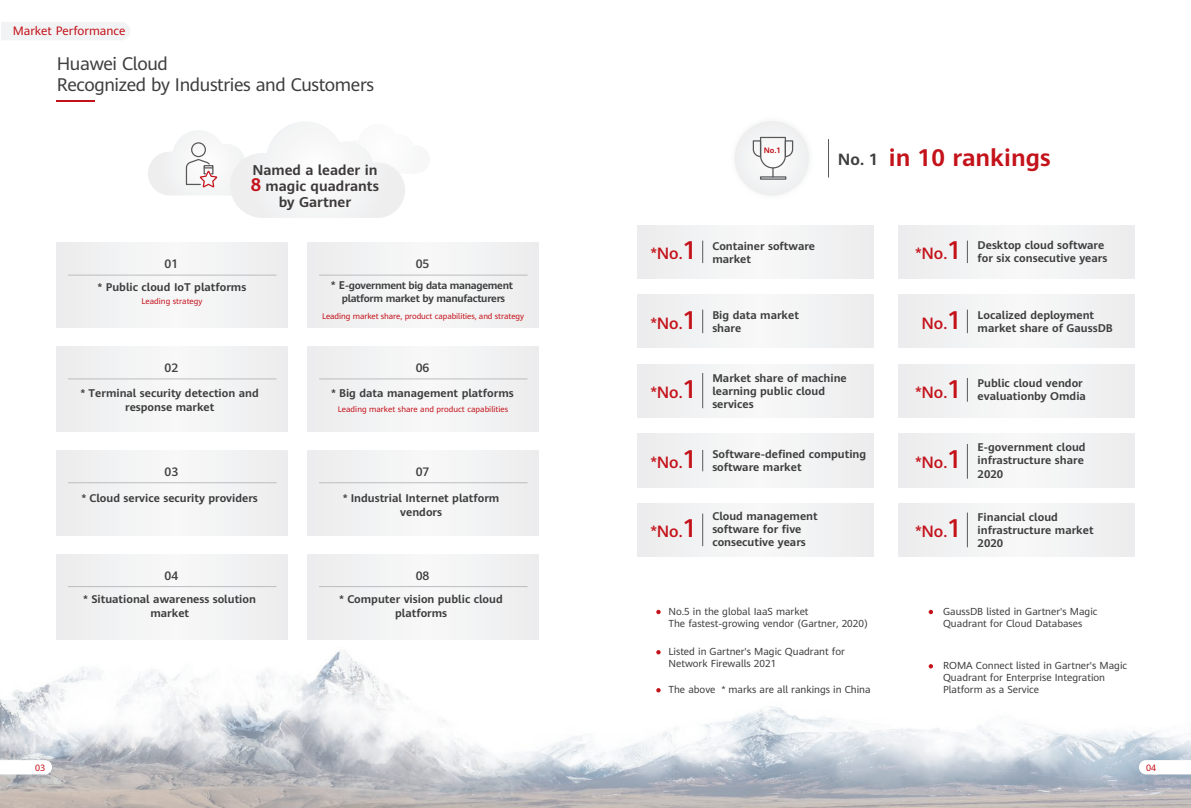
<style>
.page{position:relative;width:1191px;height:808px;background:#fff}
.page>*{position:absolute;margin:0;border:0;box-sizing:border-box;transform-origin:0 0}
.t1{font:700 23.6px "Huawei Sans";color:#c4121a}
.t2{font:18px/20.1px "Huawei Sans";letter-spacing:-.02em;color:#3e3e3f}
.t3{font:500 16.1px "Huawei Sans";color:#c4121a}
.t4{font:700 16px "Huawei Sans";color:#3e3e3f}
.t5{font:700 14px/16px "Huawei Sans";color:#3d3a3a;text-align:center}
.t6{font:12px "Huawei Sans";color:#c4121a}
.t7{font:500 12px "Huawei Sans";color:#3e3e3f}
.t8{font:700 11px/13px "Huawei Sans";color:#3e3e3f}
.t9{font:700 10.2px/12.9px "Huawei Sans";letter-spacing:-.03em;color:#3e3e3f;text-align:center}
.t10{font:10px/12px "Huawei Sans";color:#3e3e3f}
.t11{font:9px "Huawei Sans";color:#c4121a}
.t12{font:8px "Huawei Sans";color:#c4121a}
.t13{font:700 7.7px "Huawei Sans";color:#c4121a}
.s1{font-size:18px;color:#c4121a}
.s2{font-size:11px}
.s3{font-size:25px}
</style>
<div class="page">
<img style="left:0;top:495px;width:1191px;height:313px">
<div style="left:899px;top:434px;width:235px;height:53px;background:#f2f3f4"></div>
<div style="left:899px;top:364px;width:235px;height:53px;background:#f2f3f4"></div>
<div style="left:899px;top:295px;width:235px;height:53px;background:#f1f2f3"></div>
<img style="left:748px;top:121px;width:61px;height:75px">
<div style="left:734px;top:121px;width:75px;height:74px;background:#f0f1f2;border-radius:37px"></div>
<hr style="left:57px;top:100px;width:38px;height:1px;background:#c4121a">
<hr style="left:828px;top:139px;width:1px;height:38px;background:#57585a">
<svg style="left:1138px;top:760px;width:53px;height:14px"></svg>
<svg style="left:0;top:760px;width:52px;height:14px"></svg>
<svg style="left:752px;top:136px;width:42px;height:41px"></svg>
<div style="left:760px;top:176px;width:26px;height:4px;border:1px solid #57585a"></div>
<svg style="left:656px;top:610px;width:4px;height:4px"></svg>
<svg style="left:928px;top:610px;width:5px;height:4px"></svg>
<svg style="left:656px;top:650px;width:4px;height:4px"></svg>
<svg style="left:928px;top:664px;width:5px;height:4px"></svg>
<div style="left:1px;top:22px;width:129px;height:18px;background:#f2f3f4"></div>
<div style="left:638px;top:225px;width:235px;height:53px;background:#f1f2f3"></div>
<div style="left:638px;top:295px;width:235px;height:53px;background:#f2f3f4"></div>
<div style="left:638px;top:364px;width:235px;height:53px;background:#f2f3f4"></div>
<div style="left:638px;top:434px;width:235px;height:53px;background:#f1f2f3"></div>
<div style="left:638px;top:503px;width:235px;height:53px;background:#f2f3f4"></div>
<svg style="left:702px;top:241px;width:1px;height:22px"></svg>
<svg style="left:702px;top:310px;width:1px;height:23px"></svg>
<hr style="left:702px;top:373px;width:1px;height:35px;background:#57585a">
<svg style="left:702px;top:450px;width:1px;height:21px"></svg>
<hr style="left:702px;top:514px;width:1px;height:32px;background:#57585a">
<div style="left:899px;top:225px;width:235px;height:53px;background:#f2f3f4"></div>
<div style="left:899px;top:503px;width:235px;height:53px;background:#f2f3f4"></div>
<svg style="left:967px;top:241px;width:1px;height:22px"></svg>
<svg style="left:967px;top:310px;width:1px;height:23px"></svg>
<svg style="left:967px;top:378px;width:1px;height:24px"></svg>
<svg style="left:148px;top:122px;width:257px;height:96px"></svg>
<div style="left:57px;top:243px;width:231px;height:85px;background:#f1f2f3"></div>
<div style="left:308px;top:243px;width:231px;height:85px;background:#f1f2f3"></div>
<div style="left:57px;top:347px;width:231px;height:85px;background:#f1f2f3"></div>
<div style="left:308px;top:347px;width:231px;height:85px;background:#f1f2f3"></div>
<div style="left:57px;top:451px;width:231px;height:84px;background:#f1f2f3"></div>
<div style="left:308px;top:451px;width:231px;height:84px;background:#f1f2f3"></div>
<div style="left:57px;top:554px;width:231px;height:85px;background:#f1f2f3"></div>
<div style="left:308px;top:554px;width:231px;height:85px;background:#f1f2f3"></div>
<hr style="left:68px;top:275px;width:208px;height:1px;background:#bcbdc0">
<hr style="left:319px;top:275px;width:208px;height:1px;background:#bcbdc0">
<hr style="left:68px;top:379px;width:208px;height:1px;background:#bcbdc0">
<hr style="left:319px;top:379px;width:208px;height:1px;background:#bcbdc0">
<hr style="left:68px;top:483px;width:208px;height:1px;background:#bcbdc0">
<hr style="left:319px;top:483px;width:208px;height:1px;background:#bcbdc0">
<hr style="left:68px;top:586px;width:208px;height:1px;background:#bcbdc0">
<hr style="left:319px;top:586px;width:208px;height:1px;background:#bcbdc0">
<hr style="left:967px;top:513px;width:1px;height:34px;background:#57585a">
<hr style="left:967px;top:444px;width:1px;height:35px;background:#57585a">
<svg style="left:656px;top:688px;width:4px;height:4px"></svg>
<p class="t6" style="left:13px;top:23px;width:114px">Market Performance</p>
<h2 class="t2" style="left:57px;top:53px;width:319px">Huawei Cloud<br>Recognized by Industries and Customers</h2>
<p class="t5" style="left:251px;top:161px;width:130px">Named a leader in<br><span class="s1">8</span> magic quadrants by Gartner</p>
<p class="t7" style="left:165px;top:256px;width:15px">01</p>
<p class="t8" style="left:98px;top:280px;width:150px">* Public cloud IoT platforms</p>
<p class="t12" style="left:141px;top:296px;width:62px">Leading strategy</p>
<p class="t7" style="left:165px;top:360px;width:15px">02</p>
<p class="t7" style="left:416px;top:256px;width:15px">05</p>
<p class="t9" style="left:331px;top:279px;width:183px"><span class="s2">* E</span>-government big data management platform market by manufacturers</p>
<p class="t12" style="left:322px;top:311px;width:203px">Leading market share, product capabilities, and strategy</p>
<p class="t7" style="left:416px;top:360px;width:15px">06</p>
<p class="t8" style="left:81px;top:386px;width:179px;line-height:14px;text-align:center">* Terminal security detection and response market</p>
<p class="t8" style="left:331px;top:386px;width:184px">* Big data management platforms</p>
<p class="t12" style="left:338px;top:404px;width:172px">Leading market share and product capabilities</p>
<p class="t7" style="left:165px;top:463px;width:15px">03</p>
<p class="t7" style="left:416px;top:463px;width:15px">07</p>
<p class="t8" style="left:82px;top:491px;width:178px">* Cloud service security providers</p>
<p class="t8" style="left:343px;top:490px;width:158px;line-height:14px;text-align:center">* Industrial Internet platform vendors</p>
<p class="t7" style="left:165px;top:567px;width:15px">04</p>
<p class="t7" style="left:416px;top:567px;width:15px">08</p>
<p class="t8" style="left:84px;top:591px;width:174px;line-height:14px;text-align:center">* Situational awareness solution market</p>
<p class="t8" style="left:339px;top:591px;width:165px;line-height:14px;text-align:center">* Computer vision public cloud platforms</p>
<p class="t13" style="left:763px;top:145px;width:19px">No.1</p>
<h1 class="t1" style="left:889px;top:141px;width:163px">in 10 rankings</h1>
<h3 class="t4" style="left:838px;top:148px;width:42px">No. 1</h3>
<h3 class="t3" style="left:650px;top:242px;width:48px">*No.<span class="s3">1</span></h3>
<p class="t8" style="left:712px;top:239px;width:104px">Container software market</p>
<p class="t8" style="left:977px;top:238px;width:131px">Desktop cloud software for six consecutive years</p>
<h3 class="t3" style="left:915px;top:242px;width:48px">*No.<span class="s3">1</span></h3>
<h3 class="t3" style="left:650px;top:312px;width:48px">*No.<span class="s3">1</span></h3>
<p class="t8" style="left:712px;top:308px;width:88px">Big data market share</p>
<h3 class="t3" style="left:921px;top:312px;width:42px">No.<span class="s3">1</span></h3>
<p class="t8" style="left:977px;top:308px;width:137px">Localized deployment market share of GaussDB</p>
<h3 class="t3" style="left:650px;top:381px;width:48px">*No.<span class="s3">1</span></h3>
<p class="t8" style="left:712px;top:372px;width:136px">Market share of machine learning public cloud services</p>
<h3 class="t3" style="left:915px;top:381px;width:48px">*No.<span class="s3">1</span></h3>
<p class="t8" style="left:977px;top:376px;width:110px">Public cloud vendor evaluationby Omdia</p>
<h3 class="t3" style="left:650px;top:451px;width:48px">*No.<span class="s3">1</span></h3>
<h3 class="t3" style="left:650px;top:520px;width:48px">*No.<span class="s3">1</span></h3>
<p class="t8" style="left:712px;top:447px;width:155px">Software-defined computing software market</p>
<p class="t8" style="left:712px;top:509px;width:107px">Cloud management software for five consecutive years</p>
<h3 class="t3" style="left:915px;top:451px;width:48px">*No.<span class="s3">1</span></h3>
<h3 class="t3" style="left:915px;top:520px;width:48px">*No.<span class="s3">1</span></h3>
<p class="t8" style="left:977px;top:441px;width:110px">E-government cloud infrastructure share<br>2020</p>
<p class="t8" style="left:977px;top:510px;width:117px">Financial cloud infrastructure market<br>2020</p>
<p class="t10" style="left:668px;top:605px;width:201px">No.5 in the global IaaS market<br>The fastest-growing vendor (Gartner, 2020)</p>
<p class="t10" style="left:668px;top:645px;width:178px">Listed in Gartner's Magic Quadrant for<br>Network Firewalls 2021</p>
<p class="t10" style="left:668px;top:683px;width:204px">The above * marks are all rankings in China</p>
<p class="t10" style="left:943px;top:605px;width:156px">GaussDB listed in Gartner's Magic<br>Quadrant for Cloud Databases</p>
<p class="t10" style="left:943px;top:659px;width:186px">ROMA Connect listed in Gartner's Magic<br>Quadrant for Enterprise Integration<br>Platform as a Service</p>
<p class="t11" style="left:35px;top:761px;width:12px">03</p>
<p class="t11" style="left:1146px;top:761px;width:12px">04</p>
</div>
